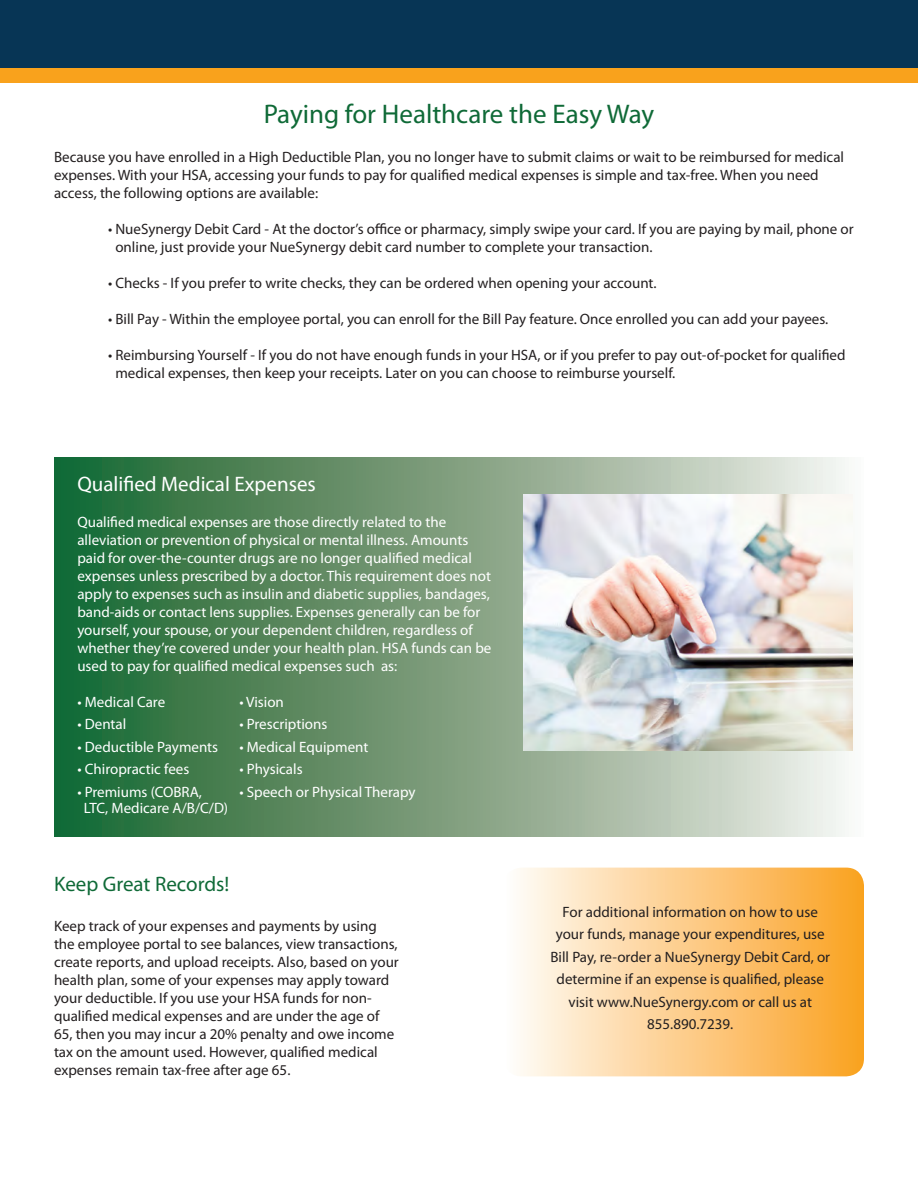
<style>
.page{position:relative;width:918px;height:1188px;background:#fff}
.page>*{position:absolute;margin:0;border:0;box-sizing:border-box;transform-origin:0 0}
.t1{font:27px "Myriad Pro";color:#0f6a37}
.t2{font:21px "Myriad Pro";color:#fff}
.t3{font:21px "Myriad Pro";color:#0f6a37}
.t4{font:15px/18px "Myriad Pro";color:#231f20}
.t5{font:15px/18px "Myriad Pro";color:#fff}
</style>
<div class="page">
<div style="left:0;top:0;width:918px;height:68px;background:#073555"></div>
<div style="left:0;top:68px;width:918px;height:15px;background:#f9a21c"></div>
<svg style="left:519px;top:868px;width:345px;height:208px;background:#fccc88"></svg>
<svg style="left:54px;top:457px;width:799px;height:380px;background:#6a9570"></svg>
<img style="left:524px;top:494px;width:328px;height:257px">
<p class="t1" style="left:264px;top:97px;width:392px">Paying for Healthcare the Easy Way</p>
<p class="t4" style="left:54px;top:148px;width:792px">Because you have enrolled in a High Deductible Plan, you no longer have to submit claims or wait to be reimbursed for medical expenses. With your HSA, accessing your funds to pay for qualified medical expenses is simple and tax-free. When you need access, the following options are available:</p>
<p class="t4" style="left:115px;top:220px;width:740px;text-indent:-7px">• NueSynergy Debit Card - At the doctor’s office or pharmacy, simply swipe your card. If you are paying by mail, phone or online, just provide your NueSynergy debit card number to complete your transaction.</p>
<p class="t4" style="left:108px;top:274px;width:550px">• Checks - If you prefer to write checks, they can be ordered when opening your account.</p>
<p class="t4" style="left:108px;top:310px;width:722px">• Bill Pay - Within the employee portal, you can enroll for the Bill Pay feature. Once enrolled you can add your payees.</p>
<p class="t4" style="left:115px;top:346px;width:732px;text-indent:-7px">• Reimbursing Yourself - If you do not have enough funds in your HSA, or if you prefer to pay out-of-pocket for qualified medical expenses, then keep your receipts. Later on you can choose to reimburse yourself.</p>
<p class="t2" style="left:77px;top:471px;width:240px">Qualified Medical Expenses</p>
<p class="t5" style="left:77px;top:513px;width:416px">Qualified medical expenses are those directly related to the alleviation or prevention of physical or mental illness. Amounts paid for over-the-counter drugs are no longer qualified medical expenses unless prescribed by a doctor. This requirement does not apply to expenses such as insulin and diabetic supplies, bandages, band-aids or contact lens supplies. Expenses generally can be for yourself, your spouse, or your dependent children, regardless of whether they’re covered under your health plan. HSA funds can be used to pay for qualified medical expenses such as:</p>
<p class="t5" style="left:77px;top:693px;width:89px">• Medical Care</p>
<p class="t5" style="left:239px;top:693px;width:46px">• Vision</p>
<p class="t5" style="left:77px;top:715px;width:50px">• Dental</p>
<p class="t5" style="left:239px;top:715px;width:90px">• Prescriptions</p>
<p class="t5" style="left:77px;top:738px;width:142px">• Deductible Payments</p>
<p class="t5" style="left:239px;top:738px;width:131px">• Medical Equipment</p>
<p class="t5" style="left:77px;top:760px;width:113px">• Chiropractic fees</p>
<p class="t5" style="left:239px;top:760px;width:65px">• Physicals</p>
<p class="t5" style="left:77px;top:783px;width:126px">• Premiums (COBRA,</p>
<p class="t5" style="left:239px;top:783px;width:178px">• Speech or Physical Therapy</p>
<p class="t5" style="left:84px;top:799px;width:146px">LTC, Medicare A/B/C/D)</p>
<p class="t3" style="left:54px;top:871px;width:177px">Keep Great Records!</p>
<p class="t4" style="left:54px;top:917px;width:346px">Keep track of your expenses and payments by using the employee portal to see balances, view transactions, create reports, and upload receipts. Also, based on your health plan, some of your expenses may apply toward your deductible. If you use your HSA funds for non&shy;qualified medical expenses and are under the age of 65, then you may incur a 20% penalty and owe income tax on the amount used. However, qualified medical expenses remain tax-free after age 65.</p>
<p class="t4" style="left:550px;top:900px;width:281px;line-height:22.5px;text-align:center">For additional information on how to use your funds, manage your expenditures, use Bill Pay, re-order a NueSynergy Debit Card, or determine if an expense is qualified, please visit www.NueSynergy.com or call us at 855.890.7239.</p>
</div>
